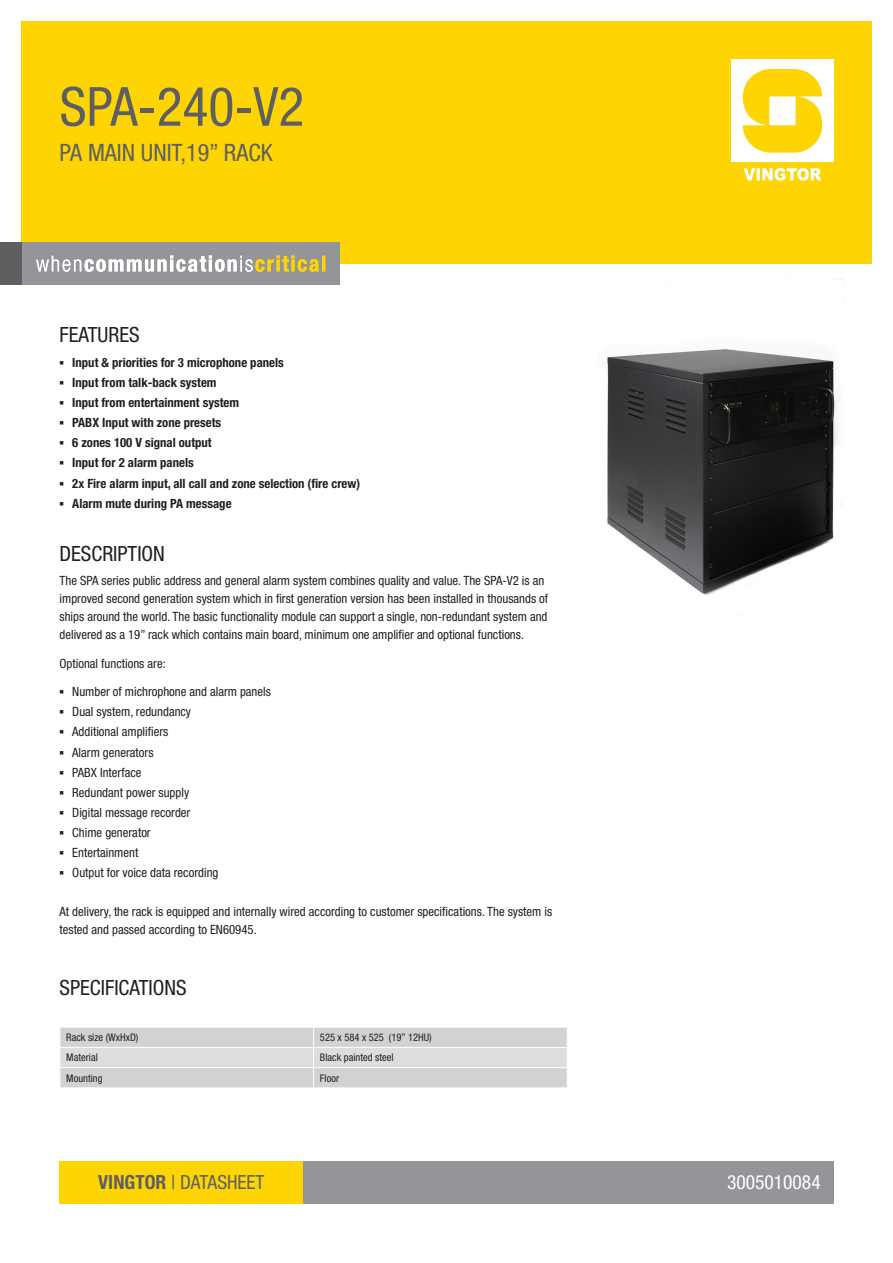
<style>
.page{position:relative;width:893px;height:1263px;background:#fff}
.page>*{position:absolute;margin:0;border:0;box-sizing:border-box;transform-origin:0 0}
.Heading_1{font:condensed 54px "Helvetica Neue LT Std";color:#5f5f62}
.Heading_1_subline{font:condensed 24px "Helvetica Neue LT Std";color:#5f5f62}
.Heading_2{font:condensed 21px "Helvetica Neue LT Std";color:#231f20}
.Tagline{font:condensed 19.5px "Helvetica Neue LT Std";color:#5f5f62}
.Tagline-2{font:condensed 19.5px "Helvetica Neue LT Std";color:#fff}
.Description_text{font:condensed 12.75px/18px "Helvetica Neue LT Std";color:#231f20}
.Features_Bullet_list{font:700 condensed 12.75px "Helvetica Neue LT Std";color:#231f20}
.Features_Bullet_list-2{font:condensed 12.75px "Helvetica Neue LT Std";color:#231f20}
.Table{font:condensed 10.5px "Helvetica Neue LT Std";color:#231f20}
.Table_bold{font:condensed 10.5px "Helvetica Neue LT Std";color:#231f20}
.s1{font-family:"Arial";font-stretch:normal}
.s2{font-family:"Arial";font-weight:700;font-stretch:normal}
.s3{font-weight:700}
</style>
<div class="page">
<div style="left:21px;top:21px;width:851px;height:243px;background:#fed503"></div>
<div style="left:303px;top:1161px;width:530px;height:42px;background:#939598"></div>
<div style="left:60px;top:1161px;width:243px;height:42px;background:#fed503"></div>
<div style="left:731px;top:60px;width:102px;height:102px;background:#fff"></div>
<svg style="left:743px;top:69px;width:79px;height:84px"></svg>
<svg style="left:744px;top:168px;width:77px;height:13px"></svg>
<div style="left:21px;top:242px;width:319px;height:43px;background:#939598"></div>
<div style="left:0;top:242px;width:21px;height:43px;background:#5f5f62"></div>
<svg style="left:36px;top:255px;width:289px;height:17px"></svg>
<svg style="left:60px;top:1027px;width:507px;height:61px"></svg>
<hr style="left:60px;top:1047px;width:254px;height:1px;background:#fff">
<hr style="left:314px;top:1047px;width:254px;height:1px;background:#fff">
<img style="left:607px;top:279px;width:238px;height:316px">
<p class="Heading_1" style="left:60px;top:75px;width:246px">SPA-240-V2</p>
<p class="Heading_1_subline" style="left:60px;top:139px;width:215px">PA MAIN UNIT,19” RACK</p>
<p class="Heading_2" style="left:60px;top:323px;width:21px">Features</p>
<p class="Features_Bullet_list" style="left:60px;top:355px;width:226px"><span class="s1">▪</span> Input &amp; priorities for 3 microphone panels</p>
<p class="Features_Bullet_list" style="left:60px;top:375px;width:159px"><span class="s1">▪</span> Input from talk-back system</p>
<p class="Features_Bullet_list" style="left:60px;top:395px;width:181px"><span class="s1">▪</span> Input from entertainment system</p>
<p class="Features_Bullet_list" style="left:60px;top:415px;width:163px"><span class="s1">▪</span> PABX Input with zone presets</p>
<p class="Features_Bullet_list" style="left:60px;top:435px;width:154px"><span class="s1">▪</span> 6 zones 100 V signal output</p>
<p class="Features_Bullet_list" style="left:60px;top:455px;width:136px"><span class="s1">▪</span> Input for 2 alarm panels</p>
<p class="Features_Bullet_list" style="left:60px;top:475px;width:302px"><span class="s1">▪</span> 2x Fire alarm input, all call and zone selection (fire crew)</p>
<p class="Features_Bullet_list" style="left:60px;top:495px;width:174px"><span class="s1">▪</span> Alarm mute during PA message</p>
<p class="Heading_2" style="left:60px;top:541px;width:22px">Descripti</p>
<p class="Heading_2" style="left:142px;top:541px;width:22px">on</p>
<p class="Description_text" style="left:60px;top:571px;width:490px">The SPA series public address and general alarm system combines quality and value. The SPA-V2 is an improved second generation system which in first generation version has been installed in thousands of ships around the world. The basic functionality module can support a single, non-redundant system and delivered as a 19” rack which contains main board, minimum one amplifier and optional functions.</p>
<p class="Description_text" style="left:60px;top:654px;width:108px">Optional functions are:</p>
<p class="Features_Bullet_list-2" style="left:60px;top:684px;width:213px"><span class="s2">▪</span> Number of michrophone and alarm panels</p>
<p class="Features_Bullet_list-2" style="left:60px;top:704px;width:133px"><span class="s2">▪</span> Dual system, redundancy</p>
<p class="Features_Bullet_list-2" style="left:60px;top:725px;width:110px"><span class="s2">▪</span> Additional amplifiers</p>
<p class="Features_Bullet_list-2" style="left:60px;top:745px;width:96px"><span class="s2">▪</span> Alarm generators</p>
<p class="Features_Bullet_list-2" style="left:60px;top:765px;width:83px"><span class="s2">▪</span> PABX Interface</p>
<p class="Features_Bullet_list-2" style="left:60px;top:785px;width:131px"><span class="s2">▪</span> Redundant power supply</p>
<p class="Features_Bullet_list-2" style="left:60px;top:805px;width:132px"><span class="s2">▪</span> Digital message recorder</p>
<p class="Features_Bullet_list-2" style="left:60px;top:825px;width:93px"><span class="s2">▪</span> Chime generator</p>
<p class="Features_Bullet_list-2" style="left:60px;top:845px;width:80px"><span class="s2">▪</span> Entertainment</p>
<p class="Features_Bullet_list-2" style="left:60px;top:865px;width:160px"><span class="s2">▪</span> Output for voice data recording</p>
<p class="Description_text" style="left:60px;top:902px;width:494px">At delivery, the rack is equipped and internally wired according to customer specifications. The system is tested and passed according to EN60945.</p>
<p class="Heading_2" style="left:60px;top:975px;width:20px">Specificati</p>
<p class="Heading_2" style="left:153px;top:975px;width:23px">ons</p>
<p class="Table_bold" style="left:66px;top:1031px;width:74px">Rack size (WxHxD)</p>
<p class="Table" style="left:320px;top:1031px;width:113px">525 x 584 x 525 (19” 12HU)</p>
<p class="Table_bold" style="left:66px;top:1051px;width:33px">Material</p>
<p class="Table" style="left:320px;top:1051px;width:75px">Black painted steel</p>
<p class="Table_bold" style="left:66px;top:1072px;width:38px">Mounting</p>
<p class="Table" style="left:320px;top:1072px;width:21px">Floor</p>
<p class="Tagline" style="left:98px;top:1171px;width:168px"><span class="s3">VINGTOR</span> | DATASHEET</p>
<p class="Tagline-2" style="left:727px;top:1171px;width:95px">3005010084</p>
</div>
